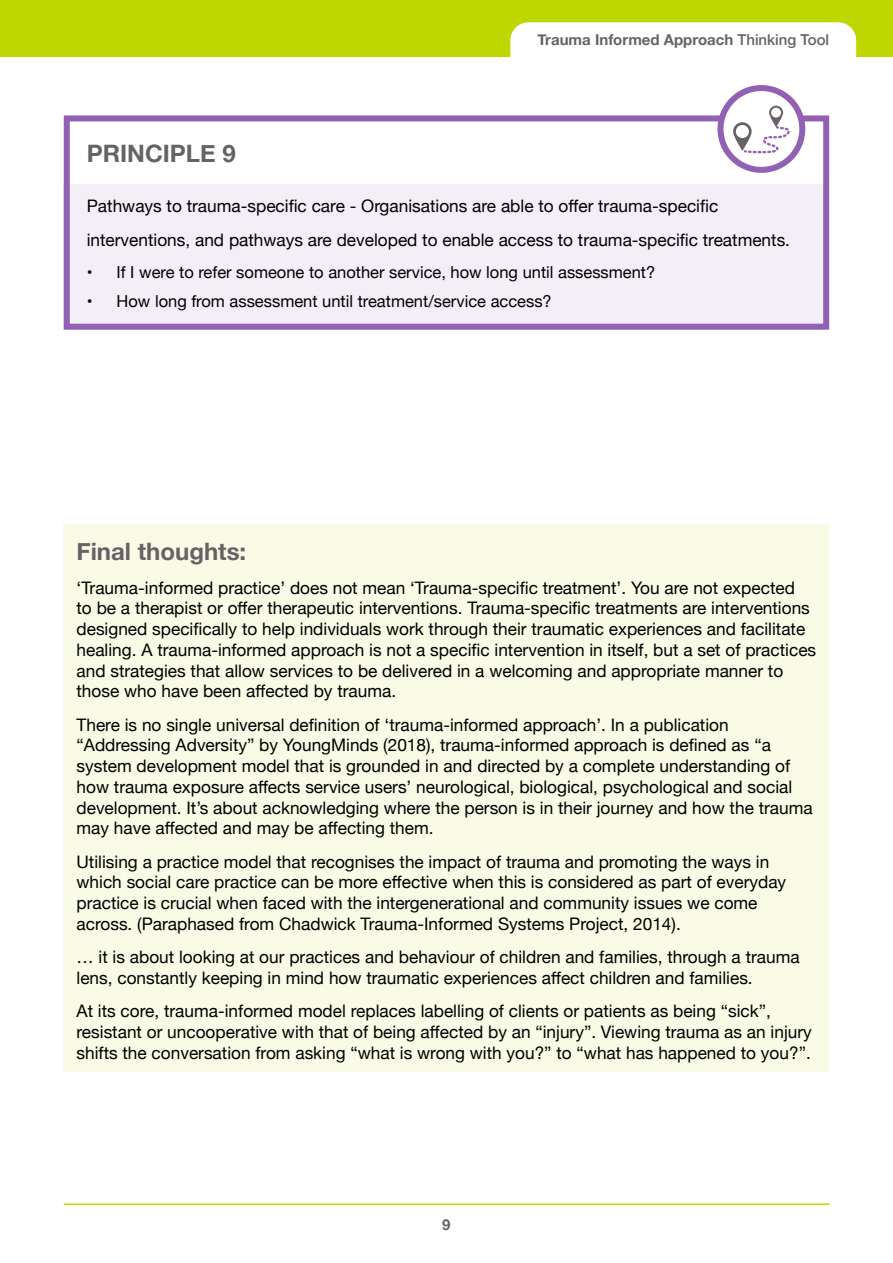
<style>
.page{position:relative;width:893px;height:1263px;background:#fff}
.page>*{position:absolute;margin:0;border:0;box-sizing:border-box;transform-origin:0 0}
.Sub_Header{font:700 24px "Helvetica Neue";color:#666366}
.Sub_Header_Spread{font:700 24px "Helvetica Neue";color:#666366}
.Body{font:17.25px/20.7px "Helvetica Neue";color:#000}
.t1{font:16.5px "Helvetica Neue";color:#000}
.t2{font:700 15px "Helvetica Neue";color:#666366}
.s1{font-weight:500}
</style>
<div class="page">
<hr style="left:64px;top:1203px;width:765px;height:2px;background:#bfd600">
<div style="left:0;top:0;width:893px;height:56px;background:#bfd600"></div>
<div style="left:510px;top:22px;width:346px;height:53px;background:#fff;border-radius:18px"></div>
<div style="left:64px;top:524px;width:765px;height:547px;background:#f9fbe6"></div>
<div style="left:64px;top:115px;width:765px;height:215px;background:#f4eff7"></div>
<div style="left:64px;top:115px;width:765px;height:68px;background:#fff"></div>
<div style="left:64px;top:115px;width:765px;height:215px;border:6px solid #9361b3"></div>
<svg style="left:720px;top:88px;width:82px;height:82px"></svg>
<div style="left:717px;top:85px;width:88px;height:88px;border:6px solid #9361b3;border-radius:50%"></div>
<svg style="left:733px;top:122px;width:19px;height:29px"></svg>
<div style="left:736px;top:125px;width:13px;height:13px;background:#fff;border-radius:50%"></div>
<svg style="left:769px;top:106px;width:14px;height:21px"></svg>
<div style="left:771px;top:108px;width:10px;height:10px;background:#fff;border-radius:50%"></div>
<svg style="left:744px;top:126px;width:46px;height:27px"></svg>
<p class="t2" style="left:537px;top:28px;width:293px">Trauma Informed Approach <span class="s1">Thinking Tool</span></p>
<h2 class="Sub_Header_Spread" style="left:87px;top:134px;width:150px">PRINCIPLE 9</h2>
<p class="Body" style="left:87px;top:197px;width:633px">Pathways to trauma-specific care - Organisations are able to offer trauma-specific</p>
<p class="Body" style="left:87px;top:230px;width:705px">interventions, and pathways are developed to enable access to trauma-specific treatments.</p>
<p class="t1" style="left:87px;top:261px;width:570px">• If I were to refer someone to another service, how long until assessment?</p>
<p class="t1" style="left:87px;top:289px;width:466px">• How long from assessment until treatment/service access?</p>
<h3 class="Sub_Header" style="left:77px;top:533px;width:171px">Final thoughts:</h3>
<p class="Body" style="left:77px;top:578px;width:741px">‘Trauma-informed practice’ does not mean ‘Trauma-specific treatment’. You are not expected<br>to be a therapist or offer therapeutic interventions. Trauma-specific treatments are interventions designed specifically to help individuals work through their traumatic experiences and facilitate healing. A trauma-informed approach is not a specific intervention in itself, but a set of practices and strategies that allow services to be delivered in a welcoming and appropriate manner to those who have been affected by trauma.</p>
<p class="Body" style="left:77px;top:715px;width:738px">There is no single universal definition of ‘trauma-informed approach’. In a publication “Addressing Adversity” by YoungMinds (2018), trauma-informed approach is defined as “a system development model that is grounded in and directed by a complete understanding of how trauma exposure affects service users’ neurological, biological, psychological and social development. It’s about acknowledging where the person is in their journey and how the trauma may have affected and may be affecting them.</p>
<p class="Body" style="left:77px;top:852px;width:711px">Utilising a practice model that recognises the impact of trauma and promoting the ways in which social care practice can be more effective when this is considered as part of everyday practice is crucial when faced with the intergenerational and community issues we come across. (Paraphased from Chadwick Trauma-Informed Systems Project, 2014).</p>
<p class="Body" style="left:77px;top:948px;width:725px">… it is about looking at our practices and behaviour of children and families, through a trauma lens, constantly keeping in mind how traumatic experiences affect children and families.</p>
<p class="Body" style="left:77px;top:1002px;width:737px">At its core, trauma-informed model replaces labelling of clients or patients as being “sick”, resistant or uncooperative with that of being affected by an “injury”. Viewing trauma as an injury shifts the conversation from asking “what is wrong with you?” to “what has happened to you?”.</p>
<p class="t2" style="left:442px;top:1213px;width:10px">9</p>
</div>
